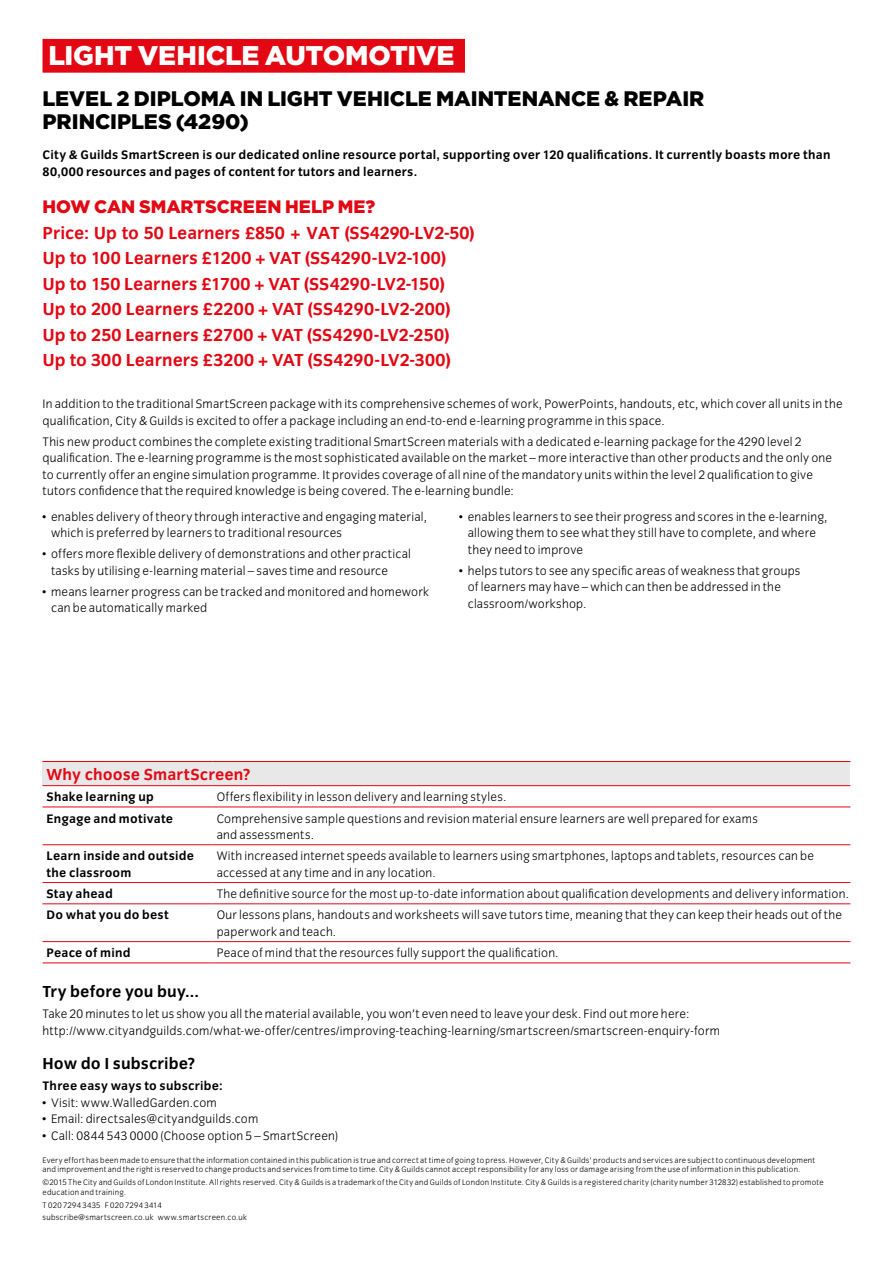
<style>
.page{position:relative;width:893px;height:1263px;background:#fff}
.page>*{position:absolute;margin:0;border:0;box-sizing:border-box;transform-origin:0 0}
.t1{font:900 27px "Gotham";letter-spacing:-.005em;color:#fff}
.t2{font:900 21px/23.2px "Gotham";letter-spacing:-.005em;color:#000}
.t3{font:700 18px/25.5px "Congress Sans";letter-spacing:.005em;color:#e30613}
.t4{font:900 18px "Gotham";letter-spacing:-.005em;color:#e30613}
.t5{font:700 16.5px "Congress Sans";letter-spacing:.01em;color:#000}
.t6{font:700 16.5px "Congress Sans";letter-spacing:.005em;color:#e30613}
.t7{font:300 12.75px/16.5px "Congress Sans";letter-spacing:.02em;color:#000}
.t8{font:700 12.75px/16.5px "Congress Sans";letter-spacing:.02em;color:#000}
.t9{font:300 8.25px/9.8px "Congress Sans";letter-spacing:.03em;color:#000}
.s1{font-style:inherit}
</style>
<div class="page">
<div style="left:43px;top:39px;width:422px;height:34px;background:#e30613"></div>
<div style="left:43px;top:761px;width:807px;height:25px;background:#e8e8e8"></div>
<hr style="left:43px;top:807px;width:170px;height:1px;background:#e30613">
<hr style="left:213px;top:807px;width:637px;height:1px;background:#e30613">
<hr style="left:43px;top:844px;width:170px;height:1px;background:#e30613">
<hr style="left:213px;top:844px;width:637px;height:1px;background:#e30613">
<hr style="left:43px;top:882px;width:170px;height:1px;background:#e30613">
<hr style="left:213px;top:882px;width:637px;height:1px;background:#e30613">
<hr style="left:43px;top:903px;width:170px;height:1px;background:#e30613">
<hr style="left:213px;top:903px;width:637px;height:1px;background:#e30613">
<hr style="left:43px;top:941px;width:170px;height:1px;background:#e30613">
<hr style="left:213px;top:941px;width:637px;height:1px;background:#e30613">
<hr style="left:43px;top:963px;width:170px;height:1px;background:#e30613">
<hr style="left:213px;top:963px;width:637px;height:1px;background:#e30613">
<hr style="left:43px;top:785px;width:170px;height:1px;background:#e30613">
<hr style="left:213px;top:785px;width:637px;height:1px;background:#e30613">
<hr style="left:43px;top:761px;width:170px;height:1px;background:#e30613">
<hr style="left:213px;top:761px;width:637px;height:1px;background:#e30613">
<h1 class="t1" style="left:48px;top:40px;width:407px">LIGHT VEHICLE AUTOMOTIVE</h1>
<h2 class="t2" style="left:43px;top:87px;width:663px">LEVEL 2 DIPLOMA IN LIGHT VEHICLE MAINTENANCE &amp; REPAIR<br>PRINCIPLES (4290)</h2>
<p class="t8" style="left:43px;top:147px;width:789px">City &amp; Guilds SmartScreen is our dedicated online resource portal, supporting over 120 qualifications. It currently boasts more than<br>80,000 resources and pages of content for tutors and learners.</p>
<h3 class="t4" style="left:43px;top:197px;width:334px">HOW CAN SMARTSCREEN HELP ME?</h3>
<p class="t3" style="left:43px;top:220px;width:433px">Price: <span class="s1">Up to 50 Learners £850 + VAT (SS4290-LV2-50)<br></span>Up to 100 Learners £1200 + VAT (SS4290-LV2-100)<br>Up to 150 Learners £1700 + VAT (SS4290-LV2-150)<br>Up to 200 Learners £2200 + VAT (SS4290-LV2-200)<br>Up to 250 Learners £2700 + VAT (SS4290-LV2-250)<br>Up to 300 Learners £3200 + VAT (SS4290-LV2-300)</p>
<p class="t7" style="left:43px;top:396px;width:802px">In addition to the traditional SmartScreen package with its comprehensive schemes of work, PowerPoints, handouts, etc, which cover all units in the qualification, City &amp; Guilds is excited to offer a package including an end-to-end e-learning programme in this space.</p>
<p class="t7" style="left:43px;top:433px;width:791px">This new product combines the complete existing traditional SmartScreen materials with a dedicated e-learning package for the 4290 level 2 qualification. The e-learning programme is the most sophisticated available on the market – more interactive than other products and the only one to currently offer an engine simulation programme. It provides coverage of all nine of the mandatory units within the level 2 qualification to give tutors confidence that the required knowledge is being covered. The e-learning bundle:</p>
<p class="t7" style="left:51px;top:508px;width:377px;text-indent:-9px">• enables delivery of theory through interactive and engaging material, which is preferred by learners to traditional resources</p>
<p class="t7" style="left:51px;top:546px;width:361px;text-indent:-9px">• offers more flexible delivery of demonstrations and other practical tasks by utilising e-learning material – saves time and resource</p>
<p class="t7" style="left:51px;top:583px;width:379px;text-indent:-9px">• means learner progress can be tracked and monitored and homework can be automatically marked</p>
<p class="t7" style="left:468px;top:508px;width:361px;text-indent:-9px">• enables learners to see their progress and scores in the e-learning, allowing them to see what they still have to complete, and where they need to improve</p>
<p class="t7" style="left:468px;top:562px;width:334px;text-indent:-9px">• helps tutors to see any specific areas of weakness that groups of learners may have – which can then be addressed in the classroom/workshop.</p>
<p class="t6" style="left:47px;top:765px;width:206px">Why choose SmartScreen?</p>
<p class="t8" style="left:47px;top:789px;width:109px">Shake learning up</p>
<p class="t7" style="left:217px;top:789px;width:291px">Offers flexibility in lesson delivery and learning styles.</p>
<p class="t8" style="left:47px;top:810px;width:128px">Engage and motivate</p>
<p class="t7" style="left:217px;top:810px;width:543px">Comprehensive sample questions and revision material ensure learners are well prepared for exams and assessments.</p>
<p class="t8" style="left:47px;top:848px;width:149px">Learn inside and outside the classroom</p>
<p class="t7" style="left:217px;top:848px;width:599px">With increased internet speeds available to learners using smartphones, laptops and tablets, resources can be accessed at any time and in any location.</p>
<p class="t8" style="left:47px;top:885px;width:68px">Stay ahead</p>
<p class="t7" style="left:217px;top:886px;width:634px">The definitive source for the most up-to-date information about qualification developments and delivery information.</p>
<p class="t8" style="left:47px;top:907px;width:124px">Do what you do best</p>
<p class="t7" style="left:217px;top:907px;width:627px">Our lessons plans, handouts and worksheets will save tutors time, meaning that they can keep their heads out of the paperwork and teach.</p>
<p class="t8" style="left:47px;top:945px;width:85px">Peace of mind</p>
<p class="t7" style="left:217px;top:945px;width:343px">Peace of mind that the resources fully support the qualification.</p>
<p class="t5" style="left:43px;top:982px;width:158px">Try before you buy...</p>
<p class="t7" style="left:43px;top:1006px;width:679px">Take 20 minutes to let us show you all the material available, you won’t even need to leave your desk. Find out more here: http://www.cityandguilds.com/what-we-offer/centres/improving-teaching-learning/smartscreen/smartscreen-enquiry-form</p>
<p class="t5" style="left:43px;top:1054px;width:154px">How do I subscribe?</p>
<p class="t8" style="left:43px;top:1077px;width:182px">Three easy ways to subscribe:</p>
<p class="t7" style="left:43px;top:1094px;width:176px">• Visit: www.WalledGarden.com</p>
<p class="t7" style="left:43px;top:1111px;width:217px">• Email: directsales@cityandguilds.com</p>
<p class="t7" style="left:43px;top:1127px;width:297px">• Call: 0844 543 0000 (Choose option 5 – SmartScreen)</p>
<p class="t9" style="left:43px;top:1155px;width:774px">Every effort has been made to ensure that the information contained in this publication is true and correct at time of going to press. However, City &amp; Guilds’ products and services are subject to continuous development and improvement and the right is reserved to change products and services from time to time. City &amp; Guilds cannot accept responsibility for any loss or damage arising from the use of information in this publication.</p>
<p class="t9" style="left:43px;top:1178px;width:783px">©2015 The City and Guilds of London Institute. All rights reserved. City &amp; Guilds is a trademark of the City and Guilds of London Institute. City &amp; Guilds is a registered charity (charity number 312832) established to promote education and training.</p>
<p class="t9" style="left:43px;top:1199px;width:206px;line-height:12.8px">T 020 7294 3435 F 020 7294 3414 subscribe@smartscreen.co.uk www.smartscreen.co.uk</p>
</div>
